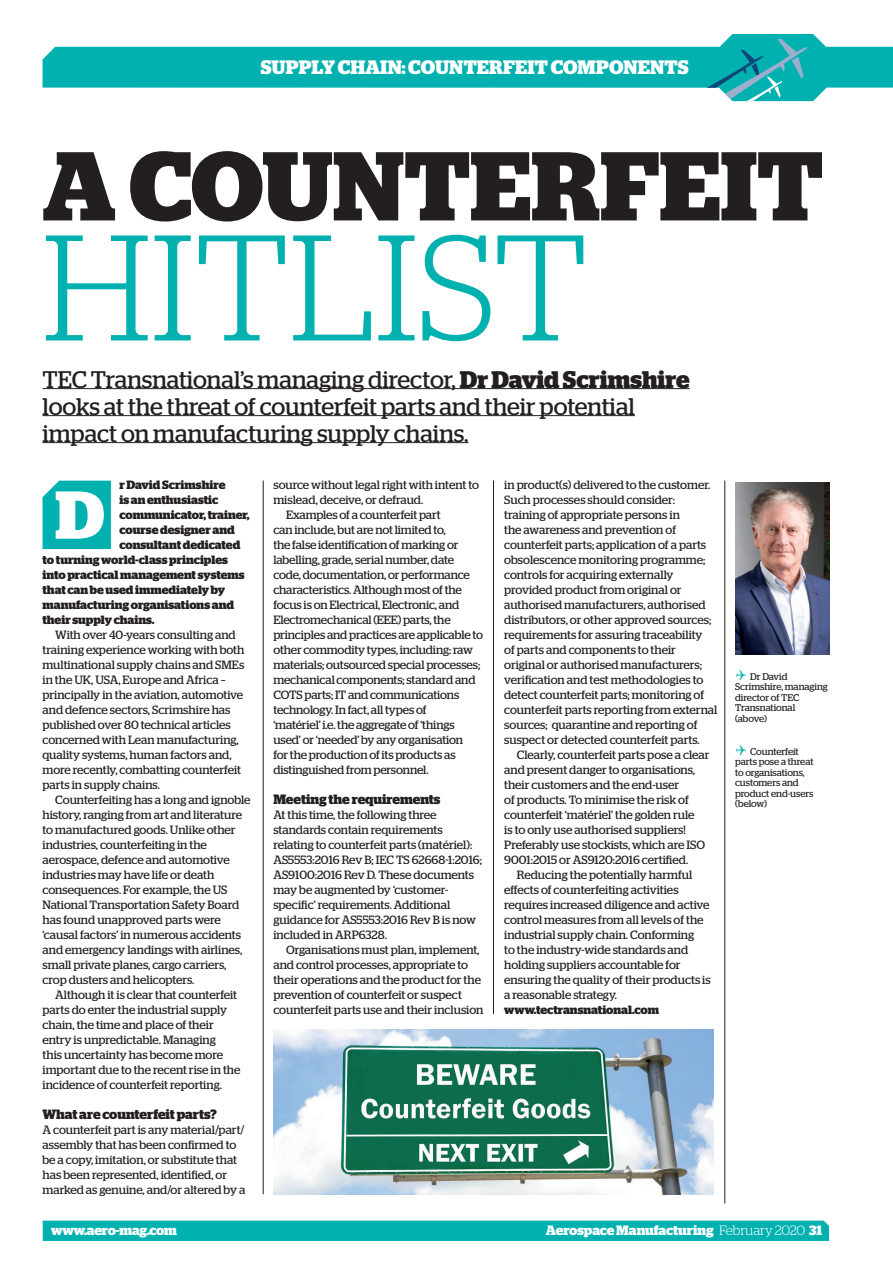
<style>
.page{position:relative;width:893px;height:1263px;background:#fff}
.page>*{position:absolute;margin:0;border:0;box-sizing:border-box;transform-origin:0 0}
.t1{font:300 150px "Stag";color:#00b1b0}
.t2{font:700 97.5px "Stag";color:#231f20}
.t3{font:700 67.5px "Stag";color:#fff}
.t4{font:24px/27px "Stag";color:#231f20}
.t5{font:700 19.5px "Stag";letter-spacing:.01em;color:#fff}
.t6{font:700 13.5px "Stag";letter-spacing:-.01em;color:#fff}
.t7{font:700 13.5px "Stag";color:#231f20}
.t8{font:12px/15px "Stag";letter-spacing:-.005em;color:#231f20}
.t9{font:700 12px "Stag";color:#231f20}
.t10{font:9.75px/10.5px "Stag";letter-spacing:-.005em;color:#231f20}
.s1{font-weight:700}
.s2{font-weight:300}
</style>
<div class="page">
<div style="left:42px;top:1220px;width:788px;height:21px;background:#00b1b0"></div>
<svg style="left:43px;top:34px;width:850px;height:67px;fill:#00b1b0"></svg>
<svg style="left:692px;top:39px;width:116px;height:62px;background:#2cb5b9"></svg>
<hr style="left:43px;top:388px;width:647px;height:1px;background:#231f20">
<hr style="left:43px;top:415px;width:592px;height:1px;background:#231f20">
<hr style="left:43px;top:442px;width:426px;height:1px;background:#231f20">
<div style="left:43px;top:481px;width:68px;height:68px;background:#00b1b0"></div>
<hr style="left:263px;top:480px;width:1px;height:714px;background:#231f20">
<img style="left:273px;top:1029px;width:441px;height:165px">
<hr style="left:493px;top:480px;width:1px;height:534px;background:#231f20">
<img style="left:735px;top:482px;width:94px;height:172px">
<hr style="left:724px;top:480px;width:1px;height:723px;background:#231f20">
<h3 class="t5" style="left:261px;top:56px;width:429px">SUPPLY CHAIN: COUNTERFEIT COMPONENTS</h3>
<h2 class="t2" style="left:43px;top:129px;width:782px">A COUNTERFEIT</h2>
<h1 class="t1" style="left:43px;top:203px;width:547px">HITLIST</h1>
<h3 class="t4" style="left:43px;top:366px;width:649px">TEC Transnational’s managing director, <span class="s1">Dr David Scrimshire </span>looks at the threat of counterfeit parts and their potential impact on manufacturing supply chains.</h3>
<p class="t9" style="left:119px;top:478px;width:108px">r David Scrimshire</p>
<p class="t9" style="left:119px;top:493px;width:100px">is an enthusiastic</p>
<p class="t9" style="left:119px;top:508px;width:132px">communicator, trainer,</p>
<p class="t9" style="left:119px;top:523px;width:117px">course designer and</p>
<p class="t9" style="left:119px;top:538px;width:122px">consultant dedicated</p>
<p class="t9" style="left:43px;top:553px;width:187px">to turning world-class principles</p>
<p class="t9" style="left:43px;top:568px;width:204px">into practical management systems</p>
<p class="t9" style="left:43px;top:583px;width:184px">that can be used immediately by</p>
<p class="t9" style="left:43px;top:598px;width:193px">manufacturing organisations and</p>
<p class="t9" style="left:43px;top:613px;width:114px">their supply chains.</p>
<p class="t8" style="left:43px;top:627px;width:203px;text-indent:13px">With over 40-years consulting and training experience working with both multinational supply chains and SMEs in the UK, USA, Europe and Africa – principally in the aviation, automotive and defence sectors, Scrimshire has published over 80 technical articles concerned with Lean manufacturing, quality systems, human factors and, more recently, combatting counterfeit parts in supply chains.</p>
<p class="t8" style="left:43px;top:792px;width:210px;text-indent:13px">Counterfeiting has a long and ignoble history, ranging from art and literature to manufactured goods. Unlike other industries, counterfeiting in the aerospace, defence and automotive industries may have life or death consequences. For example, the US National Transportation Safety Board has found unapproved parts were ‘causal factors’ in numerous accidents and emergency landings with airlines, small private planes, cargo carriers, crop dusters and helicopters.</p>
<p class="t8" style="left:43px;top:987px;width:199px;text-indent:13px">Although it is clear that counterfeit parts do enter the industrial supply chain, the time and place of their entry is unpredictable. Managing<br>this uncertainty has become more important due to the recent rise in the incidence of counterfeit reporting.</p>
<p class="t7" style="left:43px;top:1106px;width:176px">What are counterfeit parts?</p>
<p class="t8" style="left:43px;top:1122px;width:204px">A counterfeit part is any material/part/ assembly that has been confirmed to be a copy, imitation, or substitute that has been represented, identified, or marked as genuine, and/or altered by a</p>
<h3 class="t3" style="left:55px;top:476px;width:51px">D</h3>
<p class="t8" style="left:273px;top:477px;width:207px">source without legal right with intent to</p>
<p class="t8" style="left:273px;top:492px;width:152px">mislead, deceive, or defraud.</p>
<p class="t8" style="left:286px;top:507px;width:156px">Examples of a counterfeit part</p>
<p class="t8" style="left:273px;top:522px;width:174px">can include, but are not limited to,</p>
<p class="t8" style="left:273px;top:537px;width:187px">the false identification of marking or</p>
<p class="t8" style="left:273px;top:552px;width:182px">labelling, grade, serial number, date</p>
<p class="t8" style="left:273px;top:567px;width:198px">code, documentation, or performance</p>
<p class="t8" style="left:273px;top:582px;width:190px">characteristics. Although most of the</p>
<p class="t8" style="left:273px;top:597px;width:187px">focus is on Electrical, Electronic, and</p>
<p class="t8" style="left:273px;top:612px;width:179px">Electromechanical (EEE) parts, the</p>
<p class="t8" style="left:273px;top:627px;width:211px">principles and practices are applicable to</p>
<p class="t8" style="left:273px;top:642px;width:201px">other commodity types, including: raw</p>
<p class="t8" style="left:273px;top:657px;width:208px">materials; outsourced special processes;</p>
<p class="t8" style="left:273px;top:672px;width:204px">mechanical components; standard and</p>
<p class="t8" style="left:273px;top:687px;width:187px">COTS parts; IT and communications</p>
<p class="t8" style="left:273px;top:702px;width:155px">technology. In fact, all types of</p>
<p class="t8" style="left:273px;top:717px;width:183px">‘matériel’ i.e. the aggregate of ‘things</p>
<p class="t8" style="left:273px;top:732px;width:191px">used’ or ‘needed’ by any organisation</p>
<p class="t8" style="left:273px;top:747px;width:184px">for the production of its products as</p>
<p class="t8" style="left:273px;top:762px;width:157px">distinguished from personnel.</p>
<p class="t7" style="left:273px;top:791px;width:169px">Meeting the requirements</p>
<p class="t8" style="left:273px;top:807px;width:210px">At this time, the following three standards contain requirements relating to counterfeit parts (matériel):<br>AS5553:2016 Rev B; IEC TS 62668-1:2016; AS9100:2016 Rev D. These documents may be augmented by ‘customer&shy;specific’ requirements. Additional guidance for AS5553:2016 Rev B is now included in ARP6328.</p>
<p class="t8" style="left:273px;top:942px;width:212px;text-indent:13px">Organisations must plan, implement, and control processes, appropriate to their operations and the product for the prevention of counterfeit or suspect counterfeit parts use and their inclusion</p>
<p class="t8" style="left:504px;top:477px;width:215px">in product(s) delivered to the customer.<br>Such processes should consider: training of appropriate persons in<br>the awareness and prevention of counterfeit parts; application of a parts obsolescence monitoring programme; controls for acquiring externally provided product from original or authorised manufacturers, authorised distributors, or other approved sources; requirements for assuring traceability<br>of parts and components to their original or authorised manufacturers; verification and test methodologies to detect counterfeit parts; monitoring of counterfeit parts reporting from external sources; quarantine and reporting of suspect or detected counterfeit parts.</p>
<p class="t8" style="left:504px;top:747px;width:207px;text-indent:13px">Clearly, counterfeit parts pose a clear and present danger to organisations, their customers and the end-user<br>of products. To minimise the risk of counterfeit ‘matériel’ the golden rule<br>is to only use authorised suppliers!<br>Preferably use stockists, which are ISO 9001:2015 or AS9120:2016 certified.</p>
<p class="t8" style="left:504px;top:867px;width:208px;text-indent:13px">Reducing the potentially harmful effects of counterfeiting activities requires increased diligence and active control measures from all levels of the industrial supply chain. Conforming<br>to the industry-wide standards and holding suppliers accountable for ensuring the quality of their products is a reasonable strategy.</p>
<p class="t9" style="left:504px;top:1003px;width:156px">www.tectransnational.com</p>
<p class="t10" style="left:735px;top:671px;width:94px;text-indent:15px">Dr David<br>Scrimshire, managing director of TEC<br>Transnational (above)</p>
<p class="t10" style="left:735px;top:746px;width:80px;text-indent:15px">Counterfeit parts pose a threat to organisations, customers and product end-users (below)</p>
<p class="t6" style="left:51px;top:1222px;width:127px">www.aero-mag.com</p>
<p class="t6" style="left:546px;top:1222px;width:278px">Aerospace Manufacturing <span class="s2">February 2020</span> 31</p>
</div>
